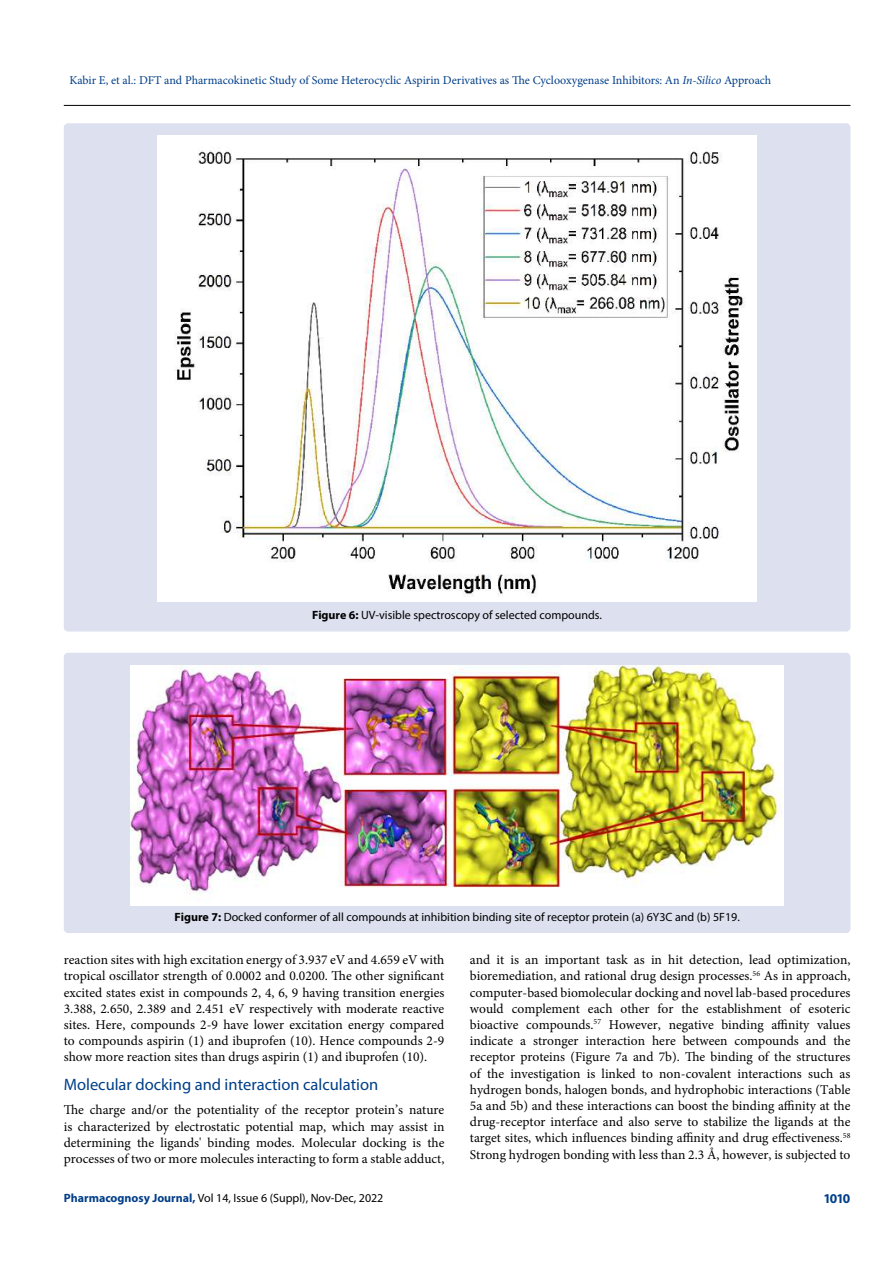
<style>
.page{position:relative;width:893px;height:1263px;background:#fff}
.page>*{position:absolute;margin:0;border:0;box-sizing:border-box;transform-origin:0 0}
.t1{font:16.5px "Myriad Pro";color:#003e88}
.t2{font:13.5px/16.2px "Minion Pro";color:#000;text-align:justify}
.t3{font:700 13.5px "Myriad Pro";color:#003e88}
.t4{font:12px "Myriad Pro";color:#000}
.t5{font:12px "Minion Pro";letter-spacing:-.005em;color:#003e88}
.s1{font-style:italic}
.s2{font-weight:700}
.s3{font-weight:700;color:#003e88}
</style>
<div class="page">
<hr style="left:64px;top:105px;width:786px;height:1px;background:#000">
<div style="left:64px;top:123px;width:786px;height:508px;background:#dde0ef;border-radius:4px"></div>
<img style="left:158px;top:136px;width:598px;height:466px">
<div style="left:64px;top:653px;width:786px;height:280px;background:#dde0ef;border-radius:4px"></div>
<img style="left:131px;top:665px;width:652px;height:241px">
<p class="t5" style="left:69px;top:72px;width:703px">Kabir E, et al.: DFT and Pharmacokinetic Study of Some Heterocyclic Aspirin Derivatives as The Cyclooxygenase Inhibitors: An <span class="s1">In-Silico</span> Approach</p>
<p class="t4" style="left:312px;top:608px;width:291px"><span class="s2">Figure 6:</span> UV-visible spectroscopy of selected compounds.</p>
<p class="t4" style="left:174px;top:909px;width:567px"><span class="s2">Figure 7:</span> Docked conformer of all compounds at inhibition binding site of receptor protein (a) 6Y3C and (b) 5F19.</p>
<p class="t2" style="left:64px;top:952px;width:382px">reaction sites with high excitation energy of 3.937 eV and 4.659 eV with tropical oscillator strength of 0.0002 and 0.0200. The other significant excited states exist in compounds 2, 4, 6, 9 having transition energies 3.388, 2.650, 2.389 and 2.451 eV respectively with moderate reactive sites. Here, compounds 2-9 have lower excitation energy compared to compounds aspirin (1) and ibuprofen (10). Hence compounds 2-9 show more reaction sites than drugs aspirin (1) and ibuprofen (10).</p>
<p class="t1" style="left:64px;top:1074px;width:316px">Molecular docking and interaction calculation</p>
<p class="t2" style="left:64px;top:1102px;width:382px">The charge and/or the potentiality of the receptor protein’s nature is characterized by electrostatic potential map, which may assist in determining the ligands' binding modes. Molecular docking is the processes of two or more molecules interacting to form a stable adduct,</p>
<p class="t2" style="left:470px;top:952px;width:382px">and it is an important task as in hit detection, lead optimization, bioremediation, and rational drug design processes.<sup>56</sup> As in approach, computer-based biomolecular docking and novel lab-based procedures would complement each other for the establishment of esoteric bioactive compounds.<sup>57</sup> However, negative binding affinity values indicate a stronger interaction here between compounds and the receptor proteins (Figure 7a and 7b). The binding of the structures of the investigation is linked to non-covalent interactions such as hydrogen bonds, halogen bonds, and hydrophobic interactions (Table 5a and 5b) and these interactions can boost the binding affinity at the drug-receptor interface and also serve to stabilize the ligands at the target sites, which influences binding affinity and drug effectiveness.<sup>58<br></sup>Strong hydrogen bonding with less than 2.3 Å, however, is subjected to</p>
<p class="t4" style="left:64px;top:1190px;width:321px"><span class="s3">Pharmacognosy Journal,</span> Vol 14, Issue 6 (Suppl), Nov-Dec, 2022</p>
<p class="t3" style="left:823px;top:1189px;width:29px">1010</p>
</div>
